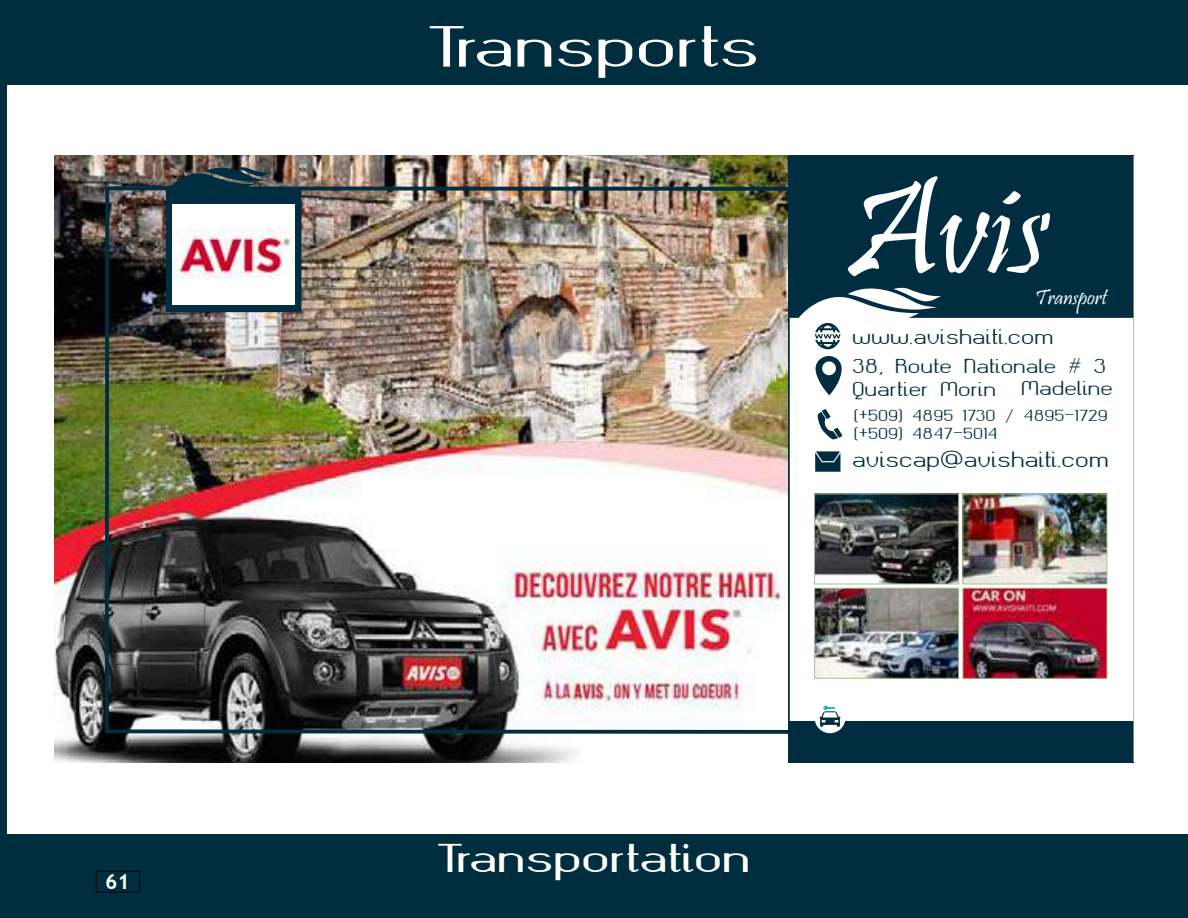
<style>
.page{position:relative;width:1188px;height:918px;background:#fff}
.page>*{position:absolute;margin:0;border:0;box-sizing:border-box;transform-origin:0 0}
.t1{font:141.6px "Pristina";color:#fff}
.t2{font:700 54px "okolaks";color:#fff}
.t3{font:700 37.5px "okolaks";color:#fff}
.t4{font:22.05px "Pristina";color:#fff}
.t5{font:700 21px "Trebuchet MS";color:#fff}
.t6{font:20.55px "okolaks";color:#002e40}
.t7{font:19.95px "okolaks";color:#002e40}
.t8{font:18.9px/22.6px "okolaks";color:#002e40}
.t9{font:14.85px/17.9px "okolaks";color:#002e40}
</style>
<div class="page">
<div style="left:0;top:834px;width:1188px;height:84px;background:#002e3f"></div>
<div style="left:0;top:0;width:1188px;height:85px;background:#002e3f"></div>
<div style="left:96px;top:871px;width:44px;height:21px;border:1px solid #000"></div>
<div style="left:0;top:0;width:7px;height:918px;background:#002e3f"></div>
<img style="left:54px;top:155px;width:734px;height:608px">
<img style="left:103px;top:184px;width:685px;height:552px">
<div style="left:788px;top:155px;width:345px;height:608px;background:#002e40"></div>
<svg style="left:848px;top:287px;width:79px;height:8px"></svg>
<svg style="left:790px;top:295px;width:343px;height:426px;background:#eef1f2"></svg>
<svg style="left:816px;top:356px;width:26px;height:39px"></svg>
<svg style="left:817px;top:409px;width:25px;height:31px"></svg>
<svg style="left:815px;top:451px;width:25px;height:21px"></svg>
<svg style="left:815px;top:323px;width:26px;height:26px"></svg>
<svg style="left:166px;top:165px;width:135px;height:147px;background:#213f4a"></svg>
<div style="left:815px;top:702px;width:31px;height:31px;background:#fff;border-radius:50%"></div>
<svg style="left:820px;top:706px;width:20px;height:21px"></svg>
<img style="left:172px;top:205px;width:122px;height:100px">
<img style="left:964px;top:495px;width:141px;height:87px">
<div style="left:962px;top:493px;width:145px;height:91px;border:1px solid #a9c18d"></div>
<img style="left:816px;top:495px;width:141px;height:87px">
<div style="left:814px;top:493px;width:145px;height:91px;border:1px solid #a9c18d"></div>
<img style="left:816px;top:590px;width:141px;height:87px">
<div style="left:814px;top:588px;width:145px;height:91px;border:1px solid #a9c18d"></div>
<img style="left:964px;top:590px;width:141px;height:87px">
<div style="left:962px;top:588px;width:145px;height:91px;border:1px solid #a9c18d"></div>
<p class="t5" style="left:105px;top:868px;width:26px">61</p>
<h2 class="t2" style="left:428px;top:-1px;width:334px">Transports</h2>
<h1 class="t1" style="left:848px;top:149px;width:203px">Avis</h1>
<p class="t4" style="left:1035px;top:285px;width:73px">Transport</p>
<p class="t7" style="left:852px;top:318px;width:203px">www.avishaiti.com</p>
<p class="t8" style="left:852px;top:352px;width:256px">38, Route Nationale # 3<br>Quartier Morin</p>
<p class="t8" style="left:1021px;top:375px;width:94px">Madeline</p>
<p class="t9" style="left:854px;top:405px;width:255px">(+509) 4895 1730 / 4895-1729 (+509) 4847-5014</p>
<p class="t6" style="left:852px;top:440px;width:258px">aviscap@avishaiti.com</p>
<h3 class="t3" style="left:437px;top:825px;width:316px">Transportation</h3>
</div>
